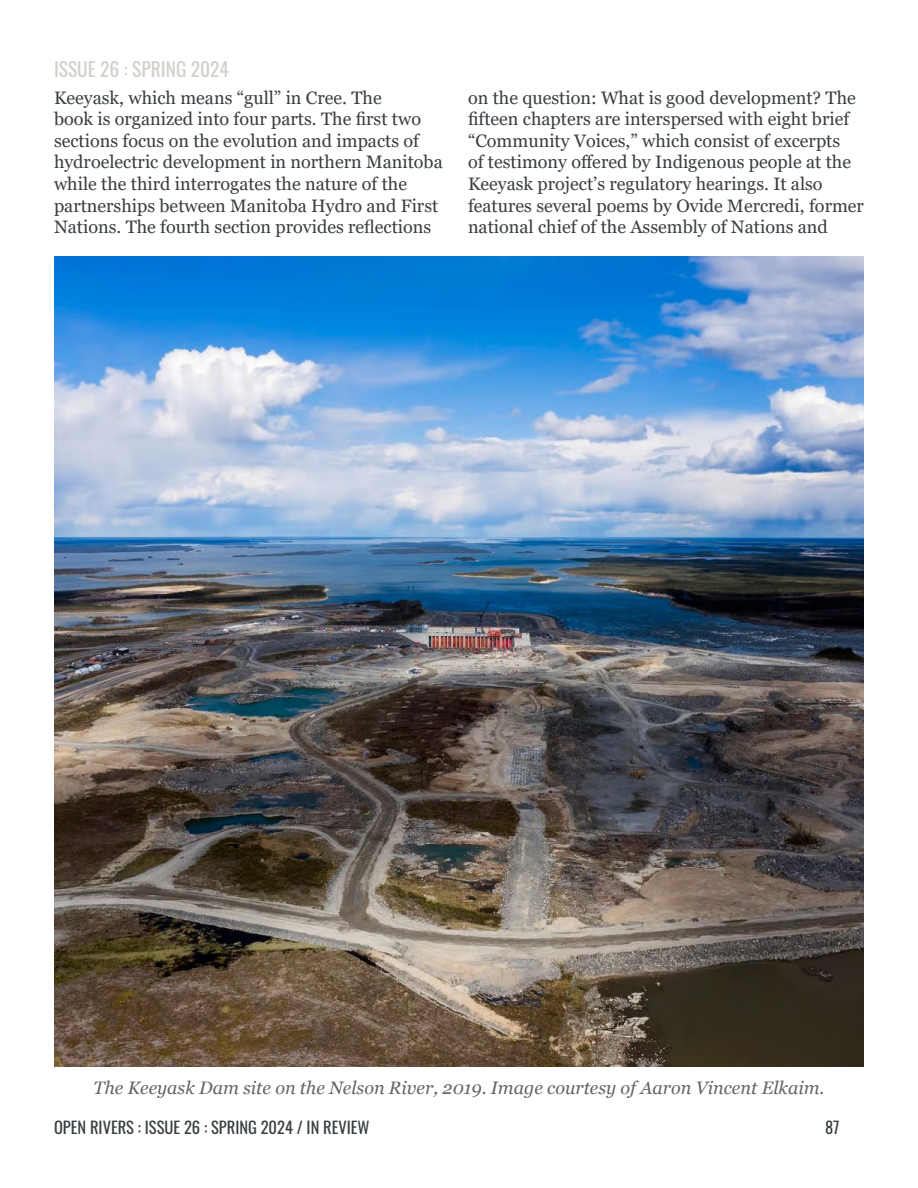
<style>
.page{position:relative;width:918px;height:1188px;background:#fff}
.page>*{position:absolute;margin:0;border:0;box-sizing:border-box;transform-origin:0 0}
.t1{font:19.5px "Oswald";color:#d3d0cb}
.t2{font:18px/21.6px "Georgia";color:#393e41}
.t3{font:italic 18px "Georgia";color:#616567}
.t4{font:16.5px "Oswald";color:#393e41}
</style>
<div class="page">
<img style="left:54px;top:256px;width:810px;height:810px">
<p class="t1" style="left:54px;top:52px;width:177px">ISSUE 26 : SPRING 2024</p>
<p class="t2" style="left:54px;top:87px;width:390px">Keeyask, which means “gull” in Cree. The<br>book is organized into four parts. The first two sections focus on the evolution and impacts of hydroelectric development in northern Manitoba while the third interrogates the nature of the partnerships between Manitoba Hydro and First Nations. The fourth section provides reflections</p>
<p class="t2" style="left:468px;top:87px;width:397px">on the question: What is good development? The fifteen chapters are interspersed with eight brief “Community Voices,” which consist of excerpts<br>of testimony offered by Indigenous people at the Keeyask project’s regulatory hearings. It also features several poems by Ovide Mercredi, former national chief of the Assembly of Nations and</p>
<p class="t3" style="left:94px;top:1076px;width:732px">The Keeyask Dam site on the Nelson River, 2019. Image courtesy of Aaron Vincent Elkaim.</p>
<p class="t4" style="left:54px;top:1113px;width:317px">OPEN RIVERS : ISSUE 26 : SPRING 2024 / IN REVIEW</p>
<p class="t4" style="left:825px;top:1113px;width:16px">87</p>
</div>
